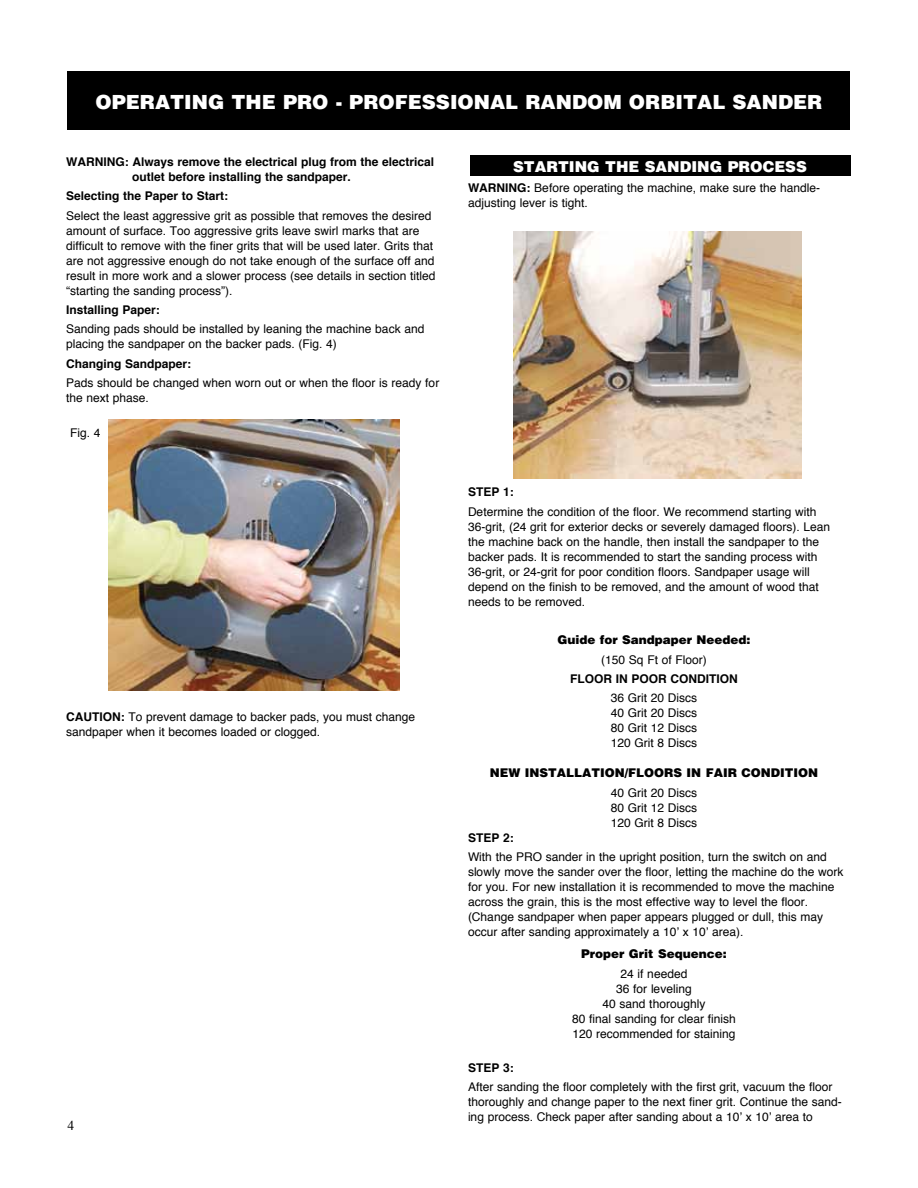
<style>
.page{position:relative;width:918px;height:1188px;background:#fff}
.page>*{position:absolute;margin:0;border:0;box-sizing:border-box;transform-origin:0 0}
.t1{font:900 19.5px "Helvetica LT Pro";color:#fff}
.t2{font:900 15px "Helvetica LT Pro";color:#fff}
.t3{font:13.5px "Times New Roman";color:#000}
.t4{font:12px/15px "Helvetica";color:#000}
.t5{font:700 12px/15px "Helvetica";color:#000}
.t6{font:900 12px "Helvetica LT Pro";color:#000}
.s1{font-weight:700}
</style>
<div class="page">
<img style="left:109px;top:420px;width:290px;height:270px">
<div style="left:68px;top:71px;width:782px;height:59px;background:#000"></div>
<img style="left:514px;top:232px;width:288px;height:246px">
<div style="left:470px;top:155px;width:380px;height:21px;background:#000"></div>
<h1 class="t1" style="left:95px;top:89px;width:728px">OPERATING THE PRO - PROFESSIONAL RANDOM ORBITAL SANDER</h1>
<p class="t5" style="left:132px;top:154px;width:304px;text-indent:-66px">WARNING: Always remove the electrical plug from the electrical outlet before installing the sandpaper.</p>
<p class="t5" style="left:66px;top:188px;width:164px">Selecting the Paper to Start:</p>
<p class="t4" style="left:66px;top:208px;width:371px">Select the least aggressive grit as possible that removes the desired amount of surface. Too aggressive grits leave swirl marks that are difficult to remove with the finer grits that will be used later. Grits that are not aggressive enough do not take enough of the surface off and result in more work and a slower process (see details in section titled “starting the sanding process”).</p>
<p class="t5" style="left:66px;top:302px;width:95px">Installing Paper:</p>
<p class="t4" style="left:66px;top:321px;width:360px">Sanding pads should be installed by leaning the machine back and placing the sandpaper on the backer pads. (Fig. 4)</p>
<p class="t5" style="left:66px;top:355px;width:127px">Changing Sandpaper:</p>
<p class="t4" style="left:66px;top:375px;width:375px">Pads should be changed when worn out or when the floor is ready for the next phase.</p>
<p class="t4" style="left:70px;top:425px;width:32px">Fig. 4</p>
<p class="t4" style="left:66px;top:709px;width:351px"><span class="s1">CAUTION:</span> To prevent damage to backer pads, you must change sandpaper when it becomes loaded or clogged.</p>
<p class="t3" style="left:68px;top:1116px;width:8px">4</p>
<p class="t2" style="left:513px;top:157px;width:295px">STARTING THE SANDING PROCESS</p>
<p class="t4" style="left:468px;top:180px;width:354px"><span class="s1">WARNING:</span> Before operating the machine, make sure the handle&shy;adjusting lever is tight.</p>
<p class="t5" style="left:468px;top:484px;width:47px">STEP 1:</p>
<p class="t4" style="left:468px;top:504px;width:364px">Determine the condition of the floor. We recommend starting with 36-grit, (24 grit for exterior decks or severely damaged floors). Lean the machine back on the handle, then install the sandpaper to the backer pads. It is recommended to start the sanding process with 36-grit, or 24-grit for poor condition floors. Sandpaper usage will depend on the finish to be removed, and the amount of wood that needs to be removed.</p>
<p class="t6" style="left:557px;top:632px;width:195px">Guide for Sandpaper Needed:</p>
<p class="t4" style="left:601px;top:652px;width:107px">(150 Sq Ft of Floor)</p>
<p class="t5" style="left:570px;top:671px;width:169px">FLOOR IN POOR CONDITION</p>
<p class="t4" style="left:611px;top:690px;width:88px;text-align:justify">36 Grit 20 Discs 40 Grit 20 Discs 80 Grit 12 Discs 120 Grit 8 Discs</p>
<p class="t6" style="left:490px;top:765px;width:330px">NEW INSTALLATION/FLOORS IN FAIR CONDITION</p>
<p class="t4" style="left:611px;top:785px;width:88px;text-align:justify">40 Grit 20 Discs 80 Grit 12 Discs 120 Grit 8 Discs</p>
<p class="t5" style="left:468px;top:829px;width:47px">STEP 2:</p>
<p class="t4" style="left:468px;top:849px;width:377px">With the PRO sander in the upright position, turn the switch on and slowly move the sander over the floor, letting the machine do the work for you. For new installation it is recommended to move the machine across the grain, this is the most effective way to level the floor. (Change sandpaper when paper appears plugged or dull, this may occur after sanding approximately a 10’ x 10’ area).</p>
<p class="t6" style="left:581px;top:946px;width:147px">Proper Grit Sequence:</p>
<p class="t4" style="left:572px;top:966px;width:165px;text-align:center">24 if needed<br>36 for leveling<br>40 sand thoroughly<br>80 final sanding for clear finish<br>120 recommended for staining</p>
<p class="t5" style="left:468px;top:1060px;width:47px">STEP 3:</p>
<p class="t4" style="left:468px;top:1079px;width:375px">After sanding the floor completely with the first grit, vacuum the floor thoroughly and change paper to the next finer grit. Continue the sand&shy;ing process. Check paper after sanding about a 10’ x 10’ area to</p>
</div>
